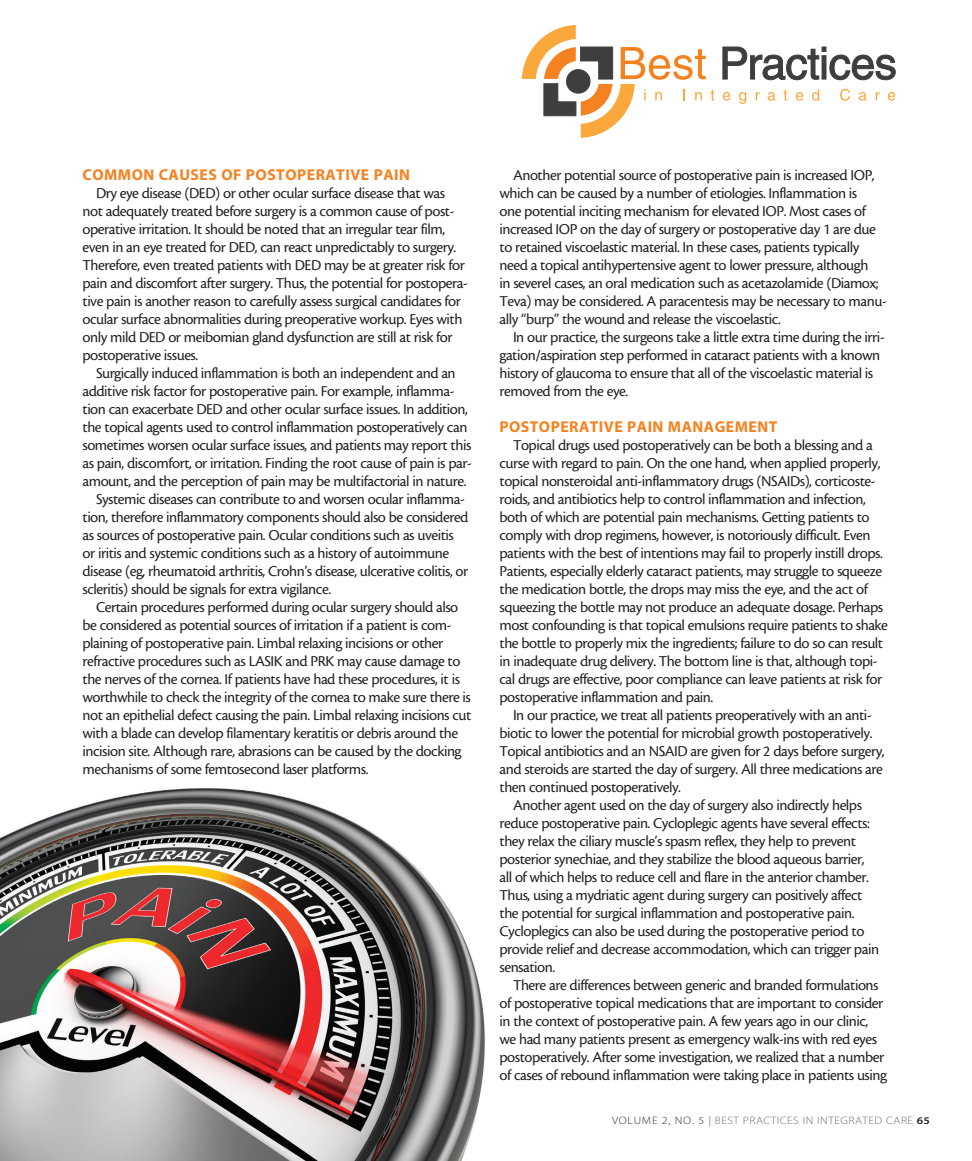
<style>
.page{position:relative;width:972px;height:1161px;background:#fff}
.page>*{position:absolute;margin:0;border:0;box-sizing:border-box;transform-origin:0 0}
.body{font:15.75px/18px "Cronos MM 408 10";letter-spacing:-.03em;color:#231f20}
.subhead{font:15.75px "Myriad MM 700 600";letter-spacing:.03em;color:#f58220}
.t1{font:10.8px "Myriad MM 215 600";letter-spacing:.04em;color:#6c6d70;scale:1.11 1}
.s1{color:#312f30}
.s2{font-family:"Myriad MM 400 600";color:#939598}
.s3{font-family:"Myriad MM 565 600";font-size:10.2px;color:#231f20}
</style>
<div class="page">
<svg style="left:723px;top:92px;width:7px;height:9px"></svg>
<svg style="left:739px;top:92px;width:7px;height:12px"></svg>
<svg style="left:756px;top:92px;width:4px;height:8px"></svg>
<svg style="left:768px;top:92px;width:7px;height:9px"></svg>
<svg style="left:784px;top:90px;width:3px;height:11px"></svg>
<svg style="left:796px;top:92px;width:7px;height:9px"></svg>
<svg style="left:812px;top:89px;width:7px;height:12px"></svg>
<svg style="left:840px;top:89px;width:10px;height:12px"></svg>
<svg style="left:859px;top:92px;width:8px;height:9px"></svg>
<svg style="left:876px;top:92px;width:4px;height:8px"></svg>
<svg style="left:888px;top:92px;width:7px;height:9px"></svg>
<svg style="left:522px;top:25px;width:192px;height:113px"></svg>
<svg style="left:722px;top:46px;width:174px;height:35px"></svg>
<img style="left:0;top:788px;width:485px;height:373px">
<p class="subhead" style="left:82px;top:167px;width:329px">COMMON CAUSES OF POSTOPERATIVE PAIN</p>
<p class="body" style="left:82px;top:184px;width:387px;text-indent:14px">Dry eye disease (DED) or other ocular surface disease that was not adequately treated before surgery is a common cause of post&shy;operative irritation. It should be noted that an irregular tear film, even in an eye treated for DED, can react unpredictably to surgery.<br>Therefore, even treated patients with DED may be at greater risk for pain and discomfort after surgery. Thus, the potential for postopera&shy;tive pain is another reason to carefully assess surgical candidates for ocular surface abnormalities during preoperative workup. Eyes with only mild DED or meibomian gland dysfunction are still at risk for postoperative issues.</p>
<p class="body" style="left:82px;top:364px;width:391px;text-indent:14px">Surgically induced inflammation is both an independent and an additive risk factor for postoperative pain. For example, inflamma&shy;tion can exacerbate DED and other ocular surface issues. In addition, the topical agents used to control inflammation postoperatively can sometimes worsen ocular surface issues, and patients may report this as pain, discomfort, or irritation. Finding the root cause of pain is par&shy;amount, and the perception of pain may be multifactorial in nature.</p>
<p class="body" style="left:82px;top:490px;width:387px;text-indent:14px">Systemic diseases can contribute to and worsen ocular inflamma&shy;tion, therefore inflammatory components should also be considered as sources of postoperative pain. Ocular conditions such as uveitis or iritis and systemic conditions such as a history of autoimmune disease (eg, rheumatoid arthritis, Crohn’s disease, ulcerative colitis, or scleritis) should be signals for extra vigilance.</p>
<p class="body" style="left:82px;top:598px;width:390px;text-indent:14px">Certain procedures performed during ocular surgery should also be considered as potential sources of irritation if a patient is com&shy;plaining of postoperative pain. Limbal relaxing incisions or other refractive procedures such as LASIK and PRK may cause damage to the nerves of the cornea. If patients have had these procedures, it is worthwhile to check the integrity of the cornea to make sure there is not an epithelial defect causing the pain. Limbal relaxing incisions cut with a blade can develop filamentary keratitis or debris around the incision site. Although rare, abrasions can be caused by the docking mechanisms of some femtosecond laser platforms.</p>
<p class="body" style="left:500px;top:166px;width:389px;text-indent:14px">Another potential source of postoperative pain is increased IOP, which can be caused by a number of etiologies. Inflammation is<br>one potential inciting mechanism for elevated IOP. Most cases of increased IOP on the day of surgery or postoperative day 1 are due to retained viscoelastic material. In these cases, patients typically need a topical antihypertensive agent to lower pressure, although<br>in severel cases, an oral medication such as acetazolamide (Diamox; Teva) may be considered. A paracentesis may be necessary to manu&shy;ally “burp” the wound and release the viscoelastic.</p>
<p class="body" style="left:500px;top:328px;width:387px;text-indent:14px">In our practice, the surgeons take a little extra time during the irri&shy;gation/aspiration step performed in cataract patients with a known history of glaucoma to ensure that all of the viscoelastic material is removed from the eye.</p>
<p class="subhead" style="left:500px;top:419px;width:279px">POSTOPERATIVE PAIN MANAGEMENT</p>
<p class="body" style="left:500px;top:436px;width:390px;text-indent:14px">Topical drugs used postoperatively can be both a blessing and a curse with regard to pain. On the one hand, when applied properly, topical nonsteroidal anti-inflammatory drugs (NSAIDs), corticoste&shy;roids, and antibiotics help to control inflammation and infection, both of which are potential pain mechanisms. Getting patients to comply with drop regimens, however, is notoriously difficult. Even patients with the best of intentions may fail to properly instill drops.<br>Patients, especially elderly cataract patients, may struggle to squeeze the medication bottle, the drops may miss the eye, and the act of squeezing the bottle may not produce an adequate dosage. Perhaps most confounding is that topical emulsions require patients to shake the bottle to properly mix the ingredients; failure to do so can result in inadequate drug delivery. The bottom line is that, although topi&shy;cal drugs are effective, poor compliance can leave patients at risk for postoperative inflammation and pain.</p>
<p class="body" style="left:500px;top:706px;width:387px;text-indent:14px">In our practice, we treat all patients preoperatively with an anti&shy;biotic to lower the potential for microbial growth postoperatively.<br>Topical antibiotics and an NSAID are given for 2 days before surgery, and steroids are started the day of surgery. All three medications are then continued postoperatively.</p>
<p class="body" style="left:500px;top:796px;width:381px;text-indent:14px">Another agent used on the day of surgery also indirectly helps reduce postoperative pain. Cycloplegic agents have several effects: they relax the ciliary muscle’s spasm reflex, they help to prevent posterior synechiae, and they stabilize the blood aqueous barrier, all of which helps to reduce cell and flare in the anterior chamber.<br>Thus, using a mydriatic agent during surgery can positively affect the potential for surgical inflammation and postoperative pain.<br>Cycloplegics can also be used during the postoperative period to provide relief and decrease accommodation, which can trigger pain sensation.</p>
<p class="body" style="left:500px;top:976px;width:389px;text-indent:14px">There are differences between generic and branded formulations of postoperative topical medications that are important to consider in the context of postoperative pain. A few years ago in our clinic, we had many patients present as emergency walk-ins with red eyes postoperatively. After some investigation, we realized that a number of cases of rebound inflammation were taking place in patients using</p>
<p class="t1" style="left:612px;top:1115px;width:288px"><span class="s1">VOLUME 2, NO. 5</span> <span class="s2">|</span> BEST PRACTICES IN INTEGRATED CARE <span class="s3">65</span></p>
</div>
